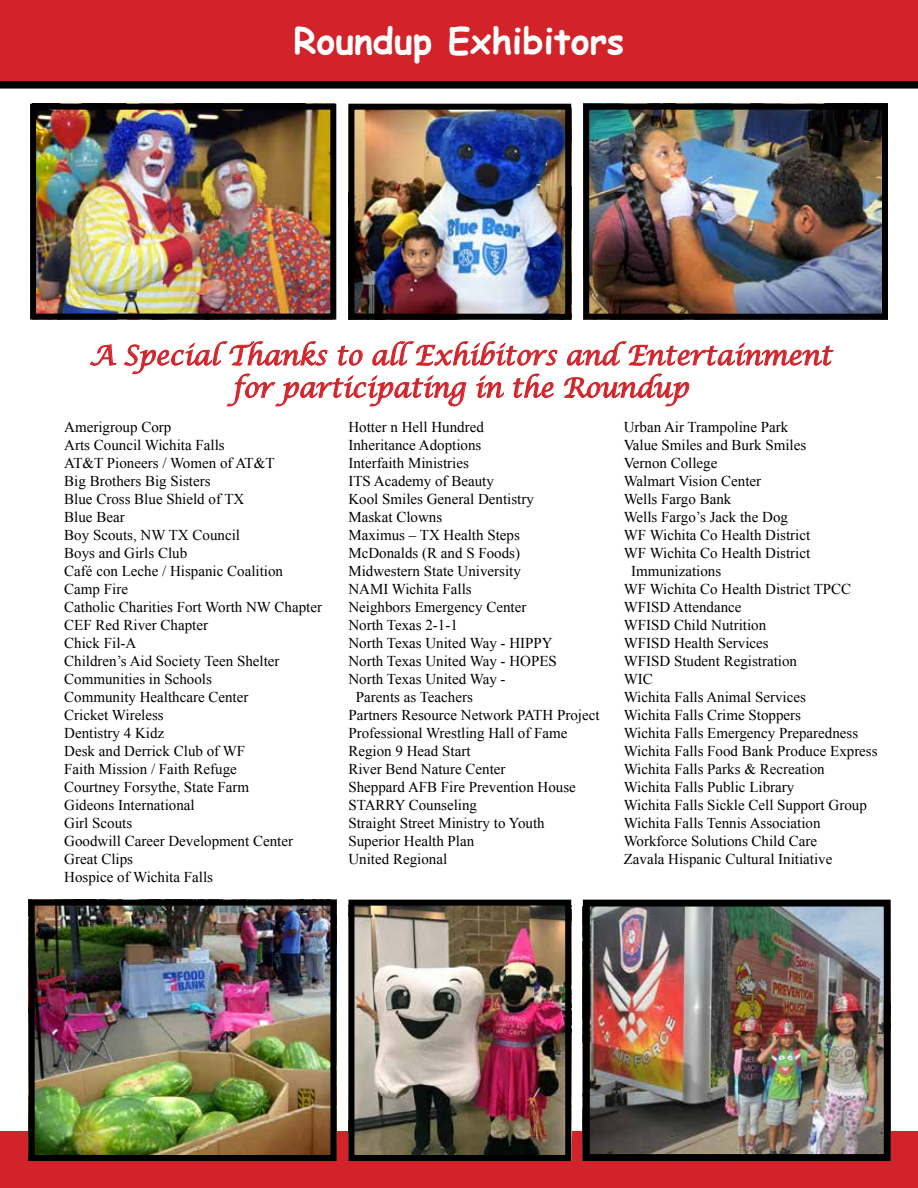
<style>
.page{position:relative;width:918px;height:1188px;background:#fff}
.page>*{position:absolute;margin:0;border:0;box-sizing:border-box;transform-origin:0 0}
.t1{font:700 36px "Comic Sans MS";color:#fff}
.t2{font:italic 27px/32.4px "Lucida Calligraphy";color:#d2232a;text-align:center;scale:.96 1}
.t3{font:15px/18px "Times New Roman";color:#000}
</style>
<div class="page">
<div style="left:0;top:1132px;width:918px;height:56px;background:#d2232a"></div>
<svg style="left:0;top:8px;width:918px;height:81px;background:#be2027"></svg>
<img style="left:37px;top:111px;width:292px;height:202px">
<div style="left:30px;top:104px;width:306px;height:216px;border:6px solid #000"></div>
<img style="left:590px;top:111px;width:291px;height:202px">
<div style="left:583px;top:104px;width:305px;height:216px;border:6px solid #000"></div>
<img style="left:355px;top:111px;width:209px;height:202px">
<div style="left:348px;top:104px;width:223px;height:216px;border:6px solid #000"></div>
<img style="left:36px;top:907px;width:293px;height:247px">
<div style="left:29px;top:900px;width:307px;height:261px;border:6px solid #000"></div>
<img style="left:591px;top:908px;width:292px;height:245px">
<div style="left:583px;top:900px;width:308px;height:261px;border:7px solid #000"></div>
<img style="left:355px;top:907px;width:209px;height:247px">
<div style="left:348px;top:900px;width:223px;height:261px;border:6px solid #000"></div>
<svg style="left:89px;top:344px;width:28px;height:22px"></svg>
<svg style="left:123px;top:341px;width:711px;height:66px"></svg>
<div style="left:0;top:0;width:918px;height:8px;background:#d2232a"></div>
<h1 class="t1" style="left:293px;top:14px;width:333px">Roundup Exhibitors</h1>
<h2 class="t2" style="left:89px;top:340px;width:775px">A Special Thanks to all Exhibitors and Entertainment for participating in the Roundup</h2>
<p class="t3" style="left:64px;top:418px;width:259px">Amerigroup Corp<br>Arts Council Wichita Falls<br>AT&amp;T Pioneers / Women of AT&amp;T<br>Big Brothers Big Sisters<br>Blue Cross Blue Shield of TX<br>Blue Bear<br>Boy Scouts, NW TX Council<br>Boys and Girls Club<br>Café con Leche / Hispanic Coalition<br>Camp Fire<br>Catholic Charities Fort Worth NW Chapter<br>CEF Red River Chapter<br>Chick Fil-A<br>Children’s Aid Society Teen Shelter<br>Communities in Schools<br>Community Healthcare Center<br>Cricket Wireless<br>Dentistry 4 Kidz<br>Desk and Derrick Club of WF<br>Faith Mission / Faith Refuge<br>Courtney Forsythe, State Farm<br>Gideons International<br>Girl Scouts<br>Goodwill Career Development Center<br>Great Clips<br>Hospice of Wichita Falls</p>
<p class="t3" style="left:348px;top:418px;width:137px">Hotter n Hell Hundred</p>
<p class="t3" style="left:624px;top:418px;width:166px">Urban Air Trampoline Park</p>
<p class="t3" style="left:624px;top:436px;width:184px">Value Smiles and Burk Smiles</p>
<p class="t3" style="left:624px;top:454px;width:95px">Vernon College</p>
<p class="t3" style="left:624px;top:472px;width:139px">Walmart Vision Center</p>
<p class="t3" style="left:624px;top:490px;width:109px">Wells Fargo Bank</p>
<p class="t3" style="left:624px;top:508px;width:166px">Wells Fargo’s Jack the Dog</p>
<p class="t3" style="left:624px;top:526px;width:188px">WF Wichita Co Health District</p>
<p class="t3" style="left:624px;top:544px;width:188px">WF Wichita Co Health District</p>
<p class="t3" style="left:631px;top:562px;width:91px">Immunizations</p>
<p class="t3" style="left:624px;top:580px;width:229px">WF Wichita Co Health District TPCC</p>
<p class="t3" style="left:624px;top:598px;width:119px">WFISD Attendance</p>
<p class="t3" style="left:624px;top:616px;width:144px">WFISD Child Nutrition</p>
<p class="t3" style="left:624px;top:634px;width:146px">WFISD Health Services</p>
<p class="t3" style="left:624px;top:652px;width:175px">WFISD Student Registration</p>
<p class="t3" style="left:624px;top:670px;width:31px">WIC</p>
<p class="t3" style="left:624px;top:688px;width:184px">Wichita Falls Animal Services</p>
<p class="t3" style="left:624px;top:706px;width:179px">Wichita Falls Crime Stoppers</p>
<p class="t3" style="left:624px;top:724px;width:236px">Wichita Falls Emergency Preparedness</p>
<p class="t3" style="left:624px;top:742px;width:255px">Wichita Falls Food Bank Produce Express</p>
<p class="t3" style="left:624px;top:760px;width:203px">Wichita Falls Parks &amp; Recreation</p>
<p class="t3" style="left:624px;top:778px;width:172px">Wichita Falls Public Library</p>
<p class="t3" style="left:624px;top:796px;width:245px">Wichita Falls Sickle Cell Support Group</p>
<p class="t3" style="left:624px;top:814px;width:198px">Wichita Falls Tennis Association</p>
<p class="t3" style="left:624px;top:832px;width:195px">Workforce Solutions Child Care</p>
<p class="t3" style="left:624px;top:850px;width:210px">Zavala Hispanic Cultural Initiative</p>
<p class="t3" style="left:348px;top:436px;width:134px">Inheritance Adoptions</p>
<p class="t3" style="left:348px;top:454px;width:122px">Interfaith Ministries</p>
<p class="t3" style="left:348px;top:472px;width:147px">ITS Academy of Beauty</p>
<p class="t3" style="left:348px;top:490px;width:187px">Kool Smiles General Dentistry</p>
<p class="t3" style="left:348px;top:508px;width:95px">Maskat Clowns</p>
<p class="t3" style="left:348px;top:526px;width:173px">Maximus – TX Health Steps</p>
<p class="t3" style="left:348px;top:544px;width:173px">McDonalds (R and S Foods)</p>
<p class="t3" style="left:348px;top:562px;width:174px">Midwestern State University</p>
<p class="t3" style="left:348px;top:580px;width:125px">NAMI Wichita Falls</p>
<p class="t3" style="left:348px;top:598px;width:180px">Neighbors Emergency Center</p>
<p class="t3" style="left:348px;top:616px;width:111px">North Texas 2-1-1</p>
<p class="t3" style="left:348px;top:634px;width:206px">North Texas United Way - HIPPY</p>
<p class="t3" style="left:348px;top:652px;width:210px">North Texas United Way - HOPES</p>
<p class="t3" style="left:348px;top:670px;width:159px">North Texas United Way -</p>
<p class="t3" style="left:356px;top:688px;width:118px">Parents as Teachers</p>
<p class="t3" style="left:348px;top:706px;width:253px">Partners Resource Network PATH Project</p>
<p class="t3" style="left:348px;top:724px;width:221px">Professional Wrestling Hall of Fame</p>
<p class="t3" style="left:348px;top:742px;width:124px">Region 9 Head Start</p>
<p class="t3" style="left:348px;top:760px;width:159px">River Bend Nature Center</p>
<p class="t3" style="left:348px;top:778px;width:229px">Sheppard AFB Fire Prevention House</p>
<p class="t3" style="left:348px;top:796px;width:130px">STARRY Counseling</p>
<p class="t3" style="left:348px;top:814px;width:198px">Straight Street Ministry to Youth</p>
<p class="t3" style="left:348px;top:832px;width:127px">Superior Health Plan</p>
<p class="t3" style="left:348px;top:850px;width:100px">United Regional</p>
</div>
